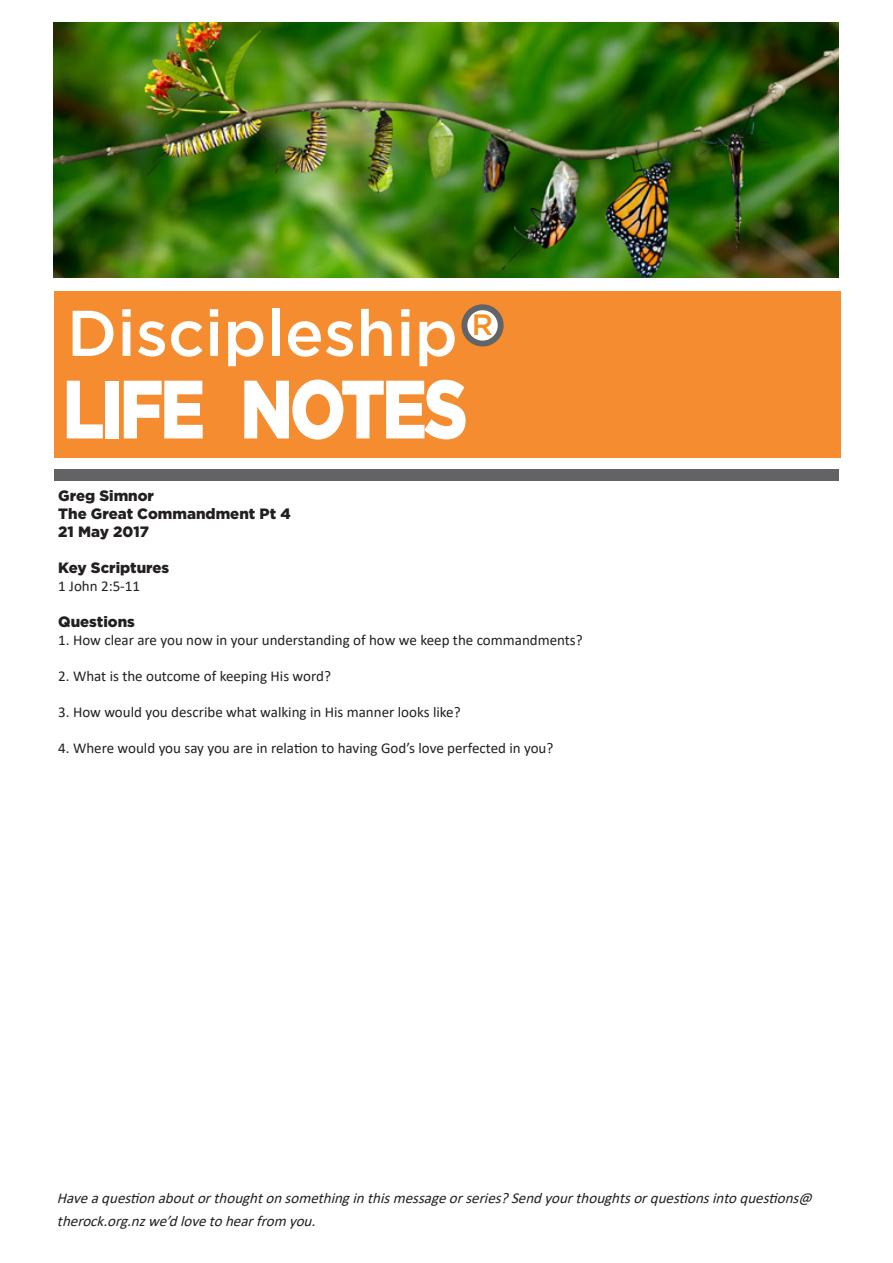
<style>
.page{position:relative;width:893px;height:1263px;background:#fff}
.page>*{position:absolute;margin:0;border:0;box-sizing:border-box;transform-origin:0 0}
.Subhead{font:900 82.5px "Gotham";letter-spacing:-.05em;color:#fff;scale:.82 1}
.t1{font:500 64.5px "Gotham";color:#fff}
.t2{font:500 29.4px "Gotham";color:#f68d21}
.Standard_text{font:15px "Calibri";color:#231f20}
.t3{font:italic 15px/22.5px "Calibri";color:#231f20}
.Headings{font:900 15px "Gotham";color:#231f20}
</style>
<div class="page">
<div style="left:54px;top:291px;width:786px;height:167px;background:#f68c30"></div>
<svg style="left:464px;top:307px;width:37px;height:37px"></svg>
<div style="left:461px;top:304px;width:43px;height:42px;border:6px solid #626467;border-radius:50%"></div>
<div style="left:54px;top:469px;width:785px;height:11px;background:#636366"></div>
<img style="left:53px;top:22px;width:785px;height:255px">
<p class="t1" style="left:67px;top:296px;width:392px">Discipleship</p>
<p class="t2" style="left:472px;top:308px;width:23px">R</p>
<p class="Subhead" style="left:63px;top:361px;width:496px">LIFE NOTES</p>
<p class="Headings" style="left:58px;top:487px;width:97px">Greg Simnor</p>
<p class="Headings" style="left:58px;top:505px;width:234px">The Great Commandment Pt 4</p>
<p class="Headings" style="left:58px;top:523px;width:92px">21 May 2017</p>
<p class="Headings" style="left:58px;top:559px;width:112px">Key Scriptures</p>
<p class="Standard_text" style="left:58px;top:576px;width:83px">1 John 2:5-11</p>
<p class="Headings" style="left:58px;top:613px;width:78px">Questions</p>
<p class="Standard_text" style="left:58px;top:630px;width:526px">1. How clear are you now in your understanding of how we keep the commandments?</p>
<p class="Standard_text" style="left:58px;top:666px;width:274px">2. What is the outcome of keeping His word?</p>
<p class="Standard_text" style="left:58px;top:702px;width:404px">3. How would you describe what walking in His manner looks like?</p>
<p class="Standard_text" style="left:58px;top:738px;width:497px">4. Where would you say you are in relation to having God’s love perfected in you?</p>
<p class="t3" style="left:57px;top:1187px;width:761px">Haveaquestionaboutorthoughtonsomethinginthismessageorseries?Sendyourthoughtsorquestionsintoquestions@ therock.org.nzwe’dlovetohearfrom you.</p>
</div>
